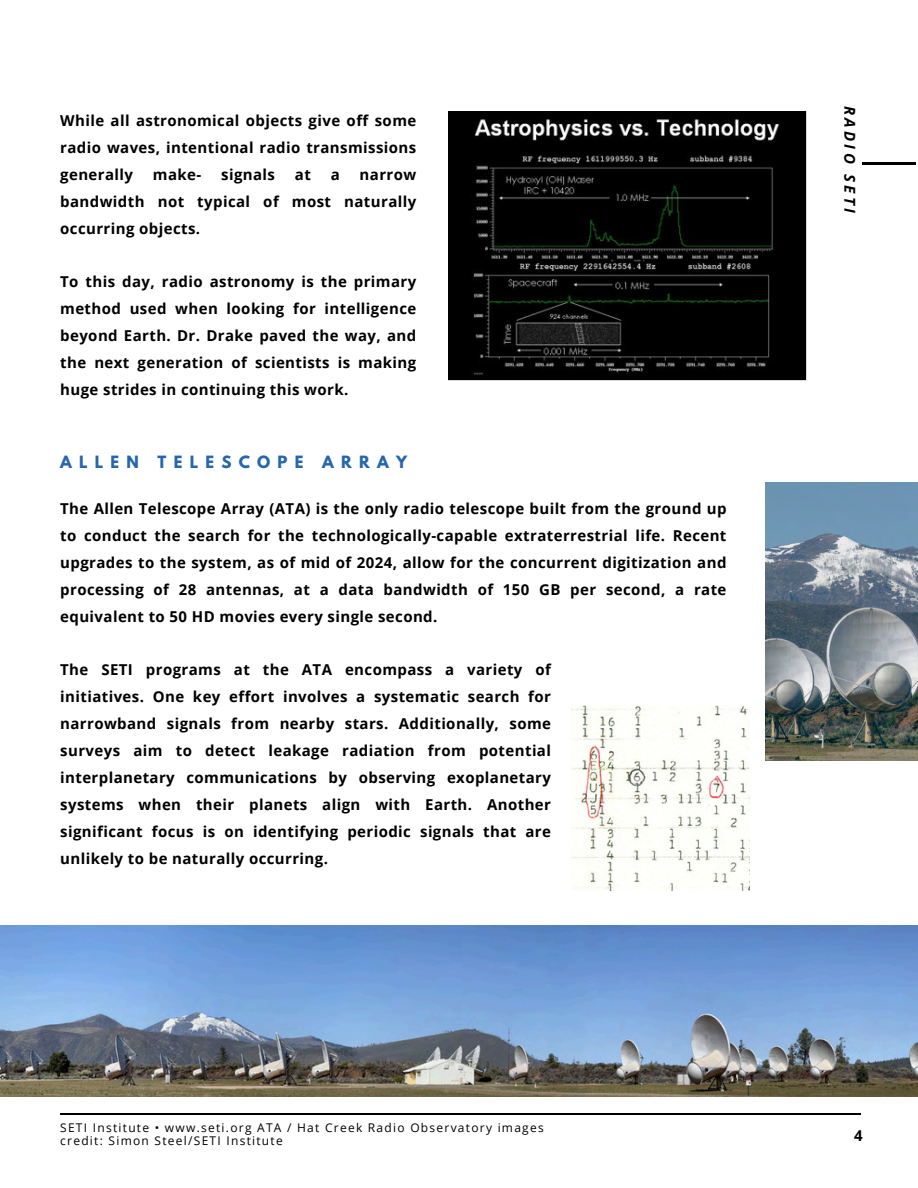
<style>
.page{position:relative;width:918px;height:1188px;background:#fff}
.page>*{position:absolute;margin:0;border:0;box-sizing:border-box;transform-origin:0 0}
.t1{font:700 15px/27px "Open Sans";letter-spacing:.025em;color:#000;text-align:justify}
.t2{font:700 15px "League Spartan";letter-spacing:.485em;color:#2666af}
.t3{font:italic 700 15px "Open Sans";color:#000}
.t4{font:12px/13.5px "Open Sans";letter-spacing:.105em;color:#000}
</style>
<div class="page">
<img style="left:449px;top:112px;width:358px;height:269px">
<img style="left:571px;top:706px;width:179px;height:184px">
<img style="left:0;top:926px;width:918px;height:171px">
<img style="left:765px;top:482px;width:153px;height:278px">
<hr style="left:60px;top:1113px;width:801px;height:2px;background:#000">
<hr style="left:862px;top:163px;width:54px;height:2px;background:#000">
<p class="t1" style="left:60px;top:106px;width:358px">While all astronomical objects give off some radio waves, intentional radio transmissions generally</p>
<p class="t1" style="left:153px;top:160px;width:50px">make-</p>
<p class="t1" style="left:221px;top:160px;width:55px">signals</p>
<p class="t1" style="left:295px;top:160px;width:17px">at</p>
<p class="t1" style="left:331px;top:160px;width:11px">a</p>
<p class="t1" style="left:60px;top:160px;width:358px;text-indent:299px">narrow bandwidth not typical of most naturally occurring objects.</p>
<p class="t1" style="left:60px;top:268px;width:358px">To this day, radio astronomy is the primary method used when looking for intelligence beyond Earth. Dr. Drake paved the way, and the next generation of scientists is making huge strides in continuing this work.</p>
<p class="t2" style="left:60px;top:455px;width:348px">ALLEN TELESCOPE ARRAY</p>
<p class="t1" style="left:60px;top:495px;width:668px">The Allen Telescope Array (ATA) is the only radio telescope built from the ground up to conduct the search for the technologically-capable extraterrestrial life. Recent upgrades to the system, as of mid of 2024, allow for the concurrent digitization and processing of 28 antennas, at a data bandwidth of 150 GB per second, a rate equivalent to 50 HD movies every single second.</p>
<p class="t1" style="left:60px;top:656px;width:492px">The SETI programs at the ATA encompass a variety of initiatives. One key effort involves a systematic search for narrowband signals from nearby stars. Additionally, some surveys aim to detect leakage radiation from potential interplanetary communications by observing exoplanetary systems when their planets align with Earth. Another significant focus is on identifying periodic signals that are unlikely to be naturally occurring.</p>
<p class="t3" style="left:861px;top:106px;width:109px;rotate:90deg">RADIO SETI</p>
<p class="t4" style="left:60px;top:1120px;width:485px">SETI Institute • www.seti.org ATA / Hat Creek Radio Observatory images credit: Simon Steel/SETI Institute</p>
<p class="t1" style="left:854px;top:1121px;width:10px">4</p>
</div>
